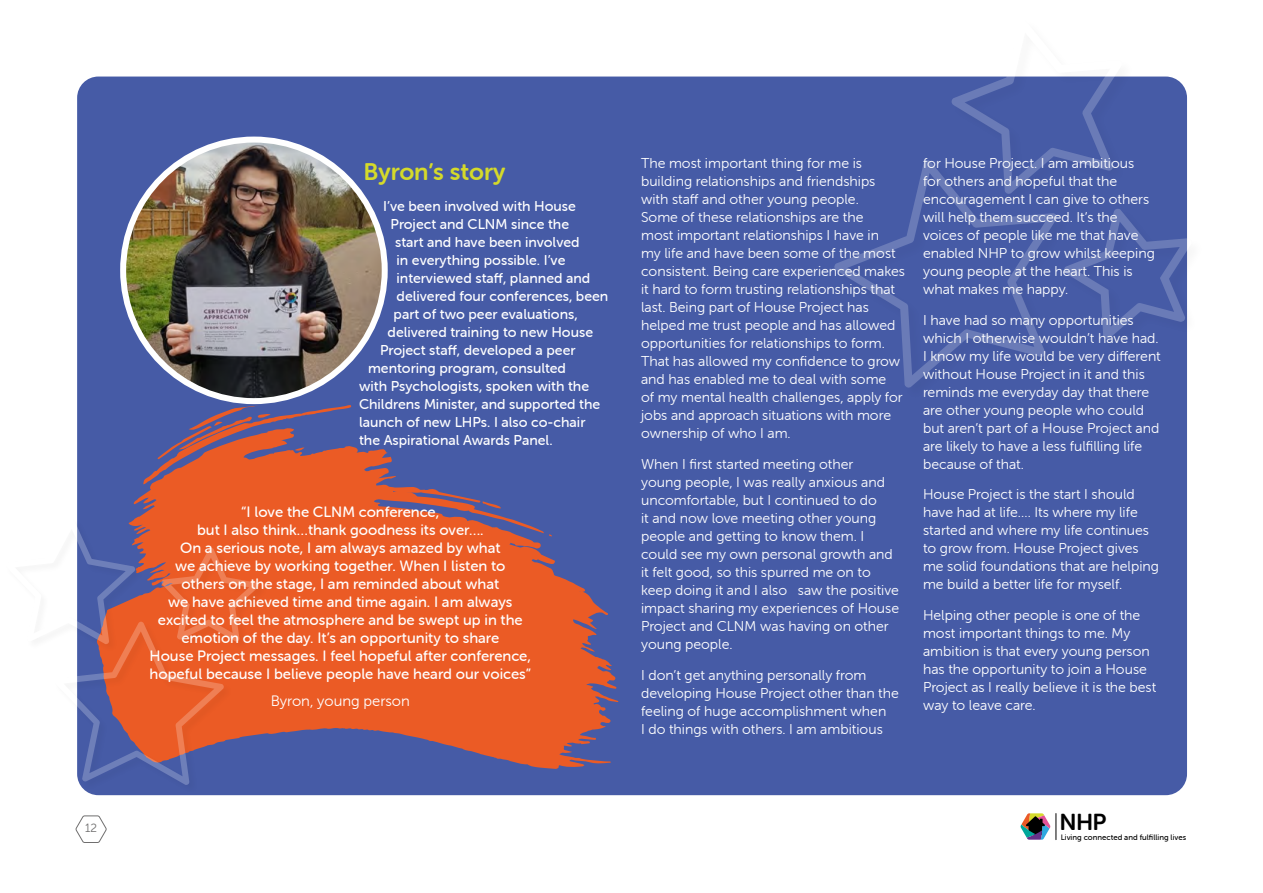
<style>
.page{position:relative;width:1263px;height:893px;background:#fff}
.page>*{position:absolute;margin:0;border:0;box-sizing:border-box;transform-origin:0 0}
.t1{font:24px "Museo Sans Rounded 700";color:#d5da2a}
.t2{font:23.1px "Museo Sans Rounded 700";color:#000}
.t3{font:15px/18px "Museo Sans Rounded 500";color:#fff;text-align:center}
.t4{font:15px "Museo Sans Rounded 300";color:#fff}
.t5{font:14.25px/18px "Museo Sans Rounded 300";color:#fff}
.t6{font:14.25px "Museo Sans Rounded 500";color:#fff}
.t7{font:12px "Museo Sans Rounded 300";color:#706f6f}
.t8{font:7.95px "Museo Sans Rounded 500";color:#000}
</style>
<div class="page">
<svg style="left:76px;top:820px;width:31px;height:23px"></svg>
<svg style="left:1056px;top:813px;width:1px;height:27px"></svg>
<svg style="left:1020px;top:813px;width:30px;height:27px"></svg>
<div style="left:77px;top:77px;width:1110px;height:718px;background:#465ba6;border-radius:21px"></div>
<div style="left:833px;top:18px;width:372px;height:383px;background:#000;opacity:.2"></div>
<svg style="left:833px;top:159px;width:224px;height:229px"></svg>
<svg style="left:1063px;top:208px;width:129px;height:132px"></svg>
<svg style="left:951px;top:19px;width:171px;height:176px"></svg>
<svg style="left:77px;top:394px;width:549px;height:426px"></svg>
<svg style="left:137px;top:401px;width:221px;height:83px"></svg>
<svg style="left:548px;top:534px;width:4px;height:3px"></svg>
<svg style="left:482px;top:499px;width:19px;height:12px"></svg>
<div style="left:4px;top:518px;width:264px;height:276px;background:#000;opacity:.2"></div>
<svg style="left:5px;top:519px;width:254px;height:266px"></svg>
<img style="left:124px;top:140px;width:261px;height:261px">
<div style="left:120px;top:137px;width:268px;height:267px;border:6px solid #fff;border-radius:50%"></div>
<h1 class="t1" style="left:364px;top:158px;width:143px">Byron’s story</h1>
<p class="t6" style="left:383px;top:198px;width:194px">I’ve been involved with House</p>
<p class="t6" style="left:391px;top:216px;width:180px">Project and CLNM since the</p>
<p class="t6" style="left:395px;top:234px;width:186px">start and have been involved</p>
<p class="t6" style="left:397px;top:252px;width:170px">in everything possible. I’ve</p>
<p class="t6" style="left:397px;top:270px;width:195px">interviewed staff, planned and</p>
<p class="t6" style="left:397px;top:288px;width:213px">delivered four conferences, been</p>
<p class="t6" style="left:394px;top:306px;width:186px">part of two peer evaluations,</p>
<p class="t6" style="left:388px;top:324px;width:207px">delivered training to new House</p>
<p class="t6" style="left:380px;top:342px;width:197px">Project staff, developed a peer</p>
<p class="t6" style="left:368px;top:360px;width:199px">mentoring program, consulted</p>
<p class="t6" style="left:359px;top:378px;width:232px">with Psychologists, spoken with the</p>
<p class="t6" style="left:359px;top:396px;width:243px">Childrens Minister, and supported the</p>
<p class="t6" style="left:359px;top:414px;width:228px">launch of new LHPs. I also co-chair</p>
<p class="t6" style="left:359px;top:432px;width:195px">the Aspirational Awards Panel.</p>
<p class="t3" style="left:150px;top:503px;width:383px">“I love the CLNM conference,<br>but I also think…thank goodness its over….<br>On a serious note, I am always amazed by what<br>we achieve by working together. When I listen to<br>others on the stage, I am reminded about what<br>we have achieved time and time again. I am always excited to feel the atmosphere and be swept up in the emotion of the day. It’s an opportunity to share<br>House Project messages. I feel hopeful after conference, hopeful because I believe people have heard our voices”</p>
<p class="t4" style="left:271px;top:692px;width:141px">Byron, young person</p>
<p class="t5" style="left:641px;top:154px;width:265px">The most important thing for me is building relationships and friendships with staff and other young people.<br>Some of these relationships are the<br>most important relationships I have in<br>my life and have been some of the most consistent. Being care experienced makes it hard to form trusting relationships that last. Being part of House Project has helped me trust people and has allowed opportunities for relationships to form.<br>That has allowed my confidence to grow and has enabled me to deal with some<br>of my mental health challenges, apply for jobs and approach situations with more ownership of who I am.</p>
<p class="t5" style="left:641px;top:455px;width:259px">When I first started meeting other<br>young people, I was really anxious and uncomfortable, but I continued to do<br>it and now love meeting other young people and getting to know them. I could see my own personal growth and it felt good, so this spurred me on to keep doing it and I also saw the positive impact sharing my experiences of House Project and CLNM was having on other young people.</p>
<p class="t5" style="left:641px;top:666px;width:259px">I don’t get anything personally from developing House Project other than the feeling of huge accomplishment when<br>I do things with others. I am ambitious</p>
<p class="t5" style="left:923px;top:154px;width:233px">for House Project. I am ambitious for others and hopeful that the encouragement I can give to others will help them succeed. It’s the voices of people like me that have enabled NHP to grow whilst keeping young people at the heart. This is what makes me happy.</p>
<p class="t5" style="left:923px;top:311px;width:239px">I have had so many opportunities which I otherwise wouldn’t have had.<br>I know my life would be very different without House Project in it and this reminds me everyday day that there are other young people who could but aren’t part of a House Project and are likely to have a less fulfilling life because of that.</p>
<p class="t5" style="left:923px;top:486px;width:237px">House Project is the start I should have had at life…. Its where my life started and where my life continues to grow from. House Project gives me solid foundations that are helping me build a better life for myself.</p>
<p class="t5" style="left:923px;top:606px;width:235px">Helping other people is one of the most important things to me. My ambition is that every young person has the opportunity to join a House<br>Project as I really believe it is the best way to leave care.</p>
<p class="t7" style="left:85px;top:822px;width:13px">12</p>
<h2 class="t2" style="left:1059px;top:809px;width:49px">NHP</h2>
<p class="t8" style="left:1061px;top:833px;width:127px">Living connected and fulfilling lives</p>
</div>
